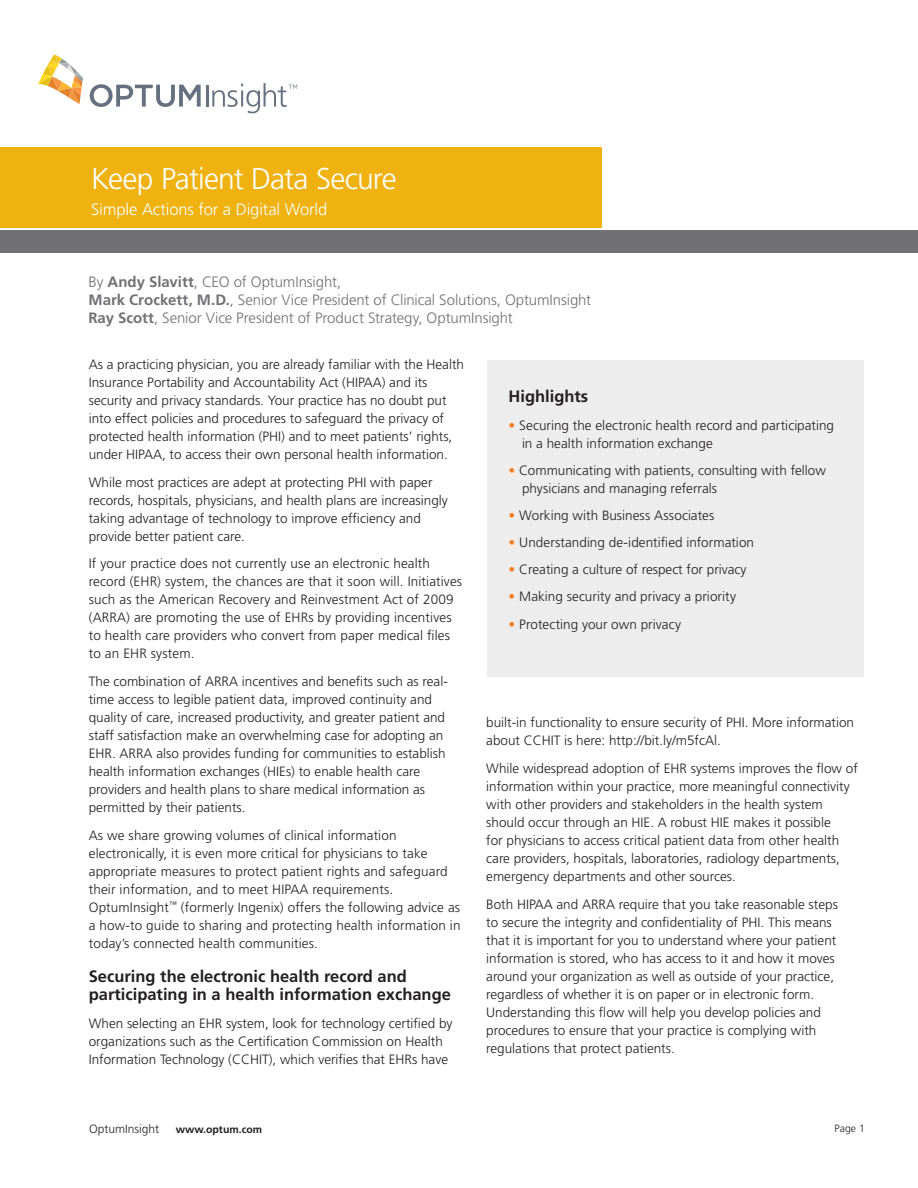
<style>
.page{position:relative;width:918px;height:1188px;background:#fff}
.page>*{position:absolute;margin:0;border:0;box-sizing:border-box;transform-origin:0 0}
.Product_Sheet_Title{font:300 30px "Frutiger";letter-spacing:-.03em;color:#fff}
.First_Level_Heading{font:700 16.5px/18px "Frutiger";color:#231f20}
.Product_Sheet_Title-2{font:300 16.5px "Frutiger";letter-spacing:-.005em;color:#fff}
.SideBar____Bold_Text{font:300 15px "Frutiger";letter-spacing:-.01em;color:#717074}
.Body_Copy_2{font:300 13.5px/18px "Frutiger";color:#231f20}
.SideBar____v2_LineAb{font:300 13.5px/18px "Frutiger";color:#231f20}
.Solution_Category{font:300 12px "Frutiger";color:#231f20}
.Solution_Category-2{font:700 10.5px "Frutiger";color:#231f20}
.Solution_Category-3{font:300 10.5px "Frutiger";color:#231f20}
.s1{font-weight:700}
.s2{color:#f48026}
</style>
<div class="page">
<svg style="left:38px;top:54px;width:45px;height:50px"></svg>
<svg style="left:90px;top:84px;width:111px;height:23px"></svg>
<hr style="left:206px;top:85px;width:2px;height:22px;background:#65717f">
<svg style="left:212px;top:83px;width:85px;height:30px"></svg>
<div style="left:0;top:147px;width:602px;height:80px;background:#efb211"></div>
<div style="left:0;top:230px;width:918px;height:23px;background:#717074"></div>
<div style="left:488px;top:360px;width:376px;height:316px;background:#ededee"></div>
<p class="Product_Sheet_Title" style="left:91px;top:162px;width:307px">Keep Patient Data Secure</p>
<p class="Product_Sheet_Title-2" style="left:91px;top:200px;width:238px">Simple Actions for a Digital World</p>
<p class="SideBar____Bold_Text" style="left:88px;top:273px;width:254px">By <span class="s1">Andy Slavitt</span>, CEO of OptumInsight,</p>
<p class="SideBar____Bold_Text" style="left:88px;top:291px;width:504px"><span class="s1">Mark Crockett, M.D.</span>, Senior Vice President of Clinical Solutions, OptumInsight</p>
<p class="SideBar____Bold_Text" style="left:88px;top:309px;width:426px"><span class="s1">Ray Scott</span>, Senior Vice President of Product Strategy, OptumInsight</p>
<p class="Body_Copy_2" style="left:89px;top:355px;width:377px">As a practicing physician, you are already familiar with the Health Insurance Portability and Accountability Act (HIPAA) and its security and privacy standards. Your practice has no doubt put into effect policies and procedures to safeguard the privacy of protected health information (PHI) and to meet patients’ rights, under HIPAA, to access their own personal health information.</p>
<p class="Body_Copy_2" style="left:89px;top:473px;width:361px">While most practices are adept at protecting PHI with paper records, hospitals, physicians, and health plans are increasingly taking advantage of technology to improve efficiency and provide better patient care.</p>
<p class="Body_Copy_2" style="left:89px;top:555px;width:375px">If your practice does not currently use an electronic health record (EHR) system, the chances are that it soon will. Initiatives such as the American Recovery and Reinvestment Act of 2009 (ARRA) are promoting the use of EHRs by providing incentives to health care providers who convert from paper medical files to an EHR system.</p>
<p class="Body_Copy_2" style="left:89px;top:673px;width:361px">The combination of ARRA incentives and benefits such as real&shy;time access to legible patient data, improved continuity and quality of care, increased productivity, and greater patient and staff satisfaction make an overwhelming case for adopting an EHR. ARRA also provides funding for communities to establish health information exchanges (HIEs) to enable health care providers and health plans to share medical information as permitted by their patients.</p>
<p class="Body_Copy_2" style="left:89px;top:826px;width:373px">As we share growing volumes of clinical information electronically, it is even more critical for physicians to take appropriate measures to protect patient rights and safeguard their information, and to meet HIPAA requirements.<br>OptumInsight<sup>™</sup> (formerly Ingenix) offers the following advice as a how-to guide to sharing and protecting health information in today’s connected health communities.</p>
<p class="First_Level_Heading" style="left:89px;top:967px;width:364px">Securing the electronic health record and participating in a health information exchange</p>
<p class="Body_Copy_2" style="left:89px;top:1014px;width:365px">When selecting an EHR system, look for technology certified by organizations such as the Certification Commission on Health<br>Information Technology (CCHIT), which verifies that EHRs have</p>
<p class="First_Level_Heading" style="left:508px;top:388px;width:81px">Highlights</p>
<p class="SideBar____v2_LineAb" style="left:522px;top:416px;width:314px;text-indent:-14px"><span class="s2">•</span> Securing the electronic health record and participating in a health information exchange</p>
<p class="SideBar____v2_LineAb" style="left:522px;top:461px;width:305px;text-indent:-14px"><span class="s2">•</span> Communicating with patients, consulting with fellow physicians and managing referrals</p>
<p class="SideBar____v2_LineAb" style="left:508px;top:506px;width:207px"><span class="s2">•</span> Working with Business Associates</p>
<p class="SideBar____v2_LineAb" style="left:508px;top:534px;width:247px"><span class="s2">•</span> Understanding de-identified information</p>
<p class="SideBar____v2_LineAb" style="left:508px;top:561px;width:240px"><span class="s2">•</span> Creating a culture of respect for privacy</p>
<p class="SideBar____v2_LineAb" style="left:508px;top:588px;width:229px"><span class="s2">•</span> Making security and privacy a priority</p>
<p class="SideBar____v2_LineAb" style="left:508px;top:615px;width:174px"><span class="s2">•</span> Protecting your own privacy</p>
<p class="Body_Copy_2" style="left:486px;top:714px;width:369px">built-in functionality to ensure security of PHI. More information about CCHIT is here: http://bit.ly/m5fcAl.</p>
<p class="Body_Copy_2" style="left:486px;top:759px;width:373px">While widespread adoption of EHR systems improves the flow of information within your practice, more meaningful connectivity with other providers and stakeholders in the health system should occur through an HIE. A robust HIE makes it possible<br>for physicians to access critical patient data from other health care providers, hospitals, laboratories, radiology departments, emergency departments and other sources.</p>
<p class="Body_Copy_2" style="left:486px;top:895px;width:353px">Both HIPAA and ARRA require that you take reasonable steps to secure the integrity and confidentiality of PHI. This means that it is important for you to understand where your patient information is stored, who has access to it and how it moves around your organization as well as outside of your practice, regardless of whether it is on paper or in electronic form.<br>Understanding this flow will help you develop policies and procedures to ensure that your practice is complying with regulations that protect patients.</p>
<p class="Solution_Category" style="left:89px;top:1122px;width:72px">OptumInsight</p>
<p class="Solution_Category-2" style="left:176px;top:1123px;width:88px">www.optum.com</p>
<p class="Solution_Category-3" style="left:835px;top:1122px;width:32px">Page 1</p>
</div>
